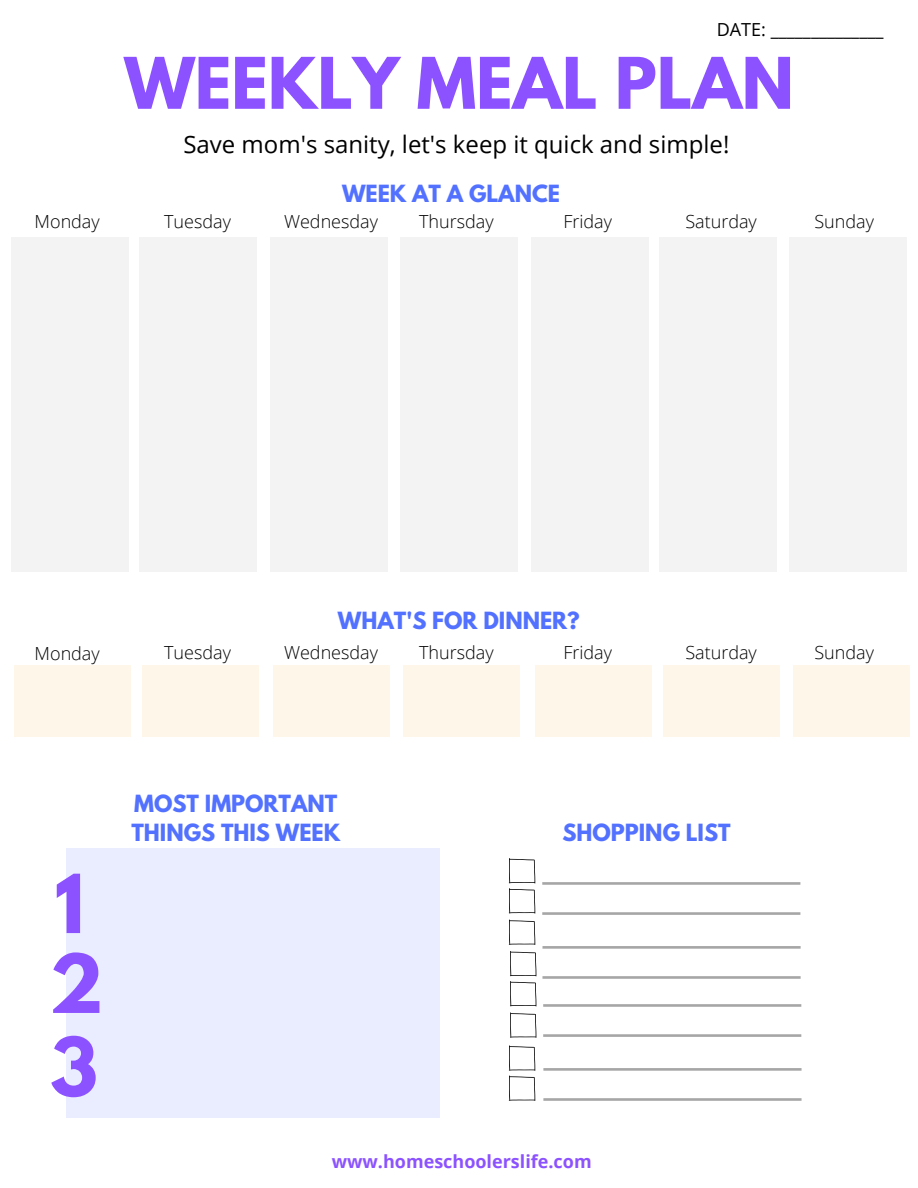
<style>
.page{position:relative;width:918px;height:1188px;background:#fff}
.page>*{position:absolute;margin:0;border:0;box-sizing:border-box;transform-origin:0 0}
.t1{font:700 72px/81.6px "League Spartan";color:#8c52ff}
.t2{font:700 63px "League Spartan";color:#8c52ff}
.t3{font:24px "Open Sans";color:#000}
.t4{font:700 21px/29.2px "League Spartan";color:#5271ff}
.t5{font:300 18px "Open Sans";color:#000}
.t6{font:700 18px "Open Sans";color:#8c52ff}
.t7{font:18px "Open Sans";color:#000}
</style>
<div class="page">
<div style="left:11px;top:238px;width:117px;height:334px;background:#f3f3f3"></div>
<div style="left:139px;top:238px;width:117px;height:334px;background:#f3f3f3"></div>
<div style="left:270px;top:238px;width:117px;height:334px;background:#f3f3f3"></div>
<div style="left:400px;top:238px;width:118px;height:334px;background:#f3f3f3"></div>
<div style="left:532px;top:238px;width:117px;height:334px;background:#f3f3f3"></div>
<div style="left:660px;top:238px;width:117px;height:334px;background:#f3f3f3"></div>
<div style="left:790px;top:238px;width:117px;height:334px;background:#f3f3f3"></div>
<div style="left:14px;top:665px;width:117px;height:72px;background:#fff6ea"></div>
<div style="left:142px;top:665px;width:117px;height:72px;background:#fff6ea"></div>
<div style="left:273px;top:665px;width:117px;height:72px;background:#fff6ea"></div>
<div style="left:403px;top:665px;width:117px;height:72px;background:#fff6ea"></div>
<div style="left:535px;top:665px;width:117px;height:72px;background:#fff6ea"></div>
<div style="left:663px;top:665px;width:117px;height:72px;background:#fff6ea"></div>
<div style="left:793px;top:665px;width:117px;height:72px;background:#fff6ea"></div>
<div style="left:66px;top:848px;width:374px;height:270px;background:#e9edff"></div>
<svg style="left:509px;top:858px;width:26px;height:56px"></svg>
<svg style="left:509px;top:920px;width:26px;height:25px"></svg>
<svg style="left:510px;top:951px;width:26px;height:55px"></svg>
<svg style="left:510px;top:1012px;width:26px;height:26px"></svg>
<svg style="left:509px;top:1045px;width:26px;height:56px"></svg>
<svg style="left:542px;top:882px;width:258px;height:3px"></svg>
<svg style="left:542px;top:912px;width:258px;height:3px"></svg>
<svg style="left:542px;top:946px;width:259px;height:3px"></svg>
<svg style="left:542px;top:976px;width:259px;height:3px"></svg>
<svg style="left:543px;top:1004px;width:258px;height:3px"></svg>
<svg style="left:543px;top:1034px;width:258px;height:3px"></svg>
<svg style="left:543px;top:1068px;width:259px;height:3px"></svg>
<svg style="left:543px;top:1098px;width:259px;height:3px"></svg>
<p class="t7" style="left:717px;top:18px;width:168px">DATE: ______________</p>
<h2 class="t2" style="left:124px;top:34px;width:671px">WEEKLY MEAL PLAN</h2>
<h3 class="t3" style="left:183px;top:128px;width:548px">Save mom's sanity, let's keep it quick and simple!</h3>
<p class="t4" style="left:342px;top:179px;width:220px">WEEK AT A GLANCE</p>
<p class="t5" style="left:35px;top:210px;width:67px">Monday</p>
<p class="t5" style="left:164px;top:209px;width:68px">Tuesday</p>
<p class="t5" style="left:284px;top:209px;width:95px">Wednesday</p>
<p class="t5" style="left:419px;top:209px;width:76px">Thursday</p>
<p class="t5" style="left:563px;top:209px;width:50px">Friday</p>
<p class="t5" style="left:685px;top:209px;width:73px">Saturday</p>
<p class="t5" style="left:815px;top:209px;width:61px">Sunday</p>
<p class="t4" style="left:338px;top:606px;width:243px">WHAT'S FOR DINNER?</p>
<p class="t5" style="left:35px;top:641px;width:67px">Monday</p>
<p class="t5" style="left:164px;top:640px;width:68px">Tuesday</p>
<p class="t5" style="left:284px;top:640px;width:95px">Wednesday</p>
<p class="t5" style="left:419px;top:640px;width:76px">Thursday</p>
<p class="t5" style="left:563px;top:640px;width:50px">Friday</p>
<p class="t5" style="left:685px;top:640px;width:73px">Saturday</p>
<p class="t5" style="left:815px;top:640px;width:61px">Sunday</p>
<h1 class="t1" style="left:49px;top:862px;width:56px">1<br>2<br>3</h1>
<p class="t4" style="left:131px;top:788px;width:210px">MOST IMPORTANT<br>THINGS THIS WEEK</p>
<p class="t4" style="left:562px;top:818px;width:170px">SHOPPING LIST</p>
<p class="t6" style="left:332px;top:1149px;width:261px">www.homeschoolerslife.com</p>
</div>
